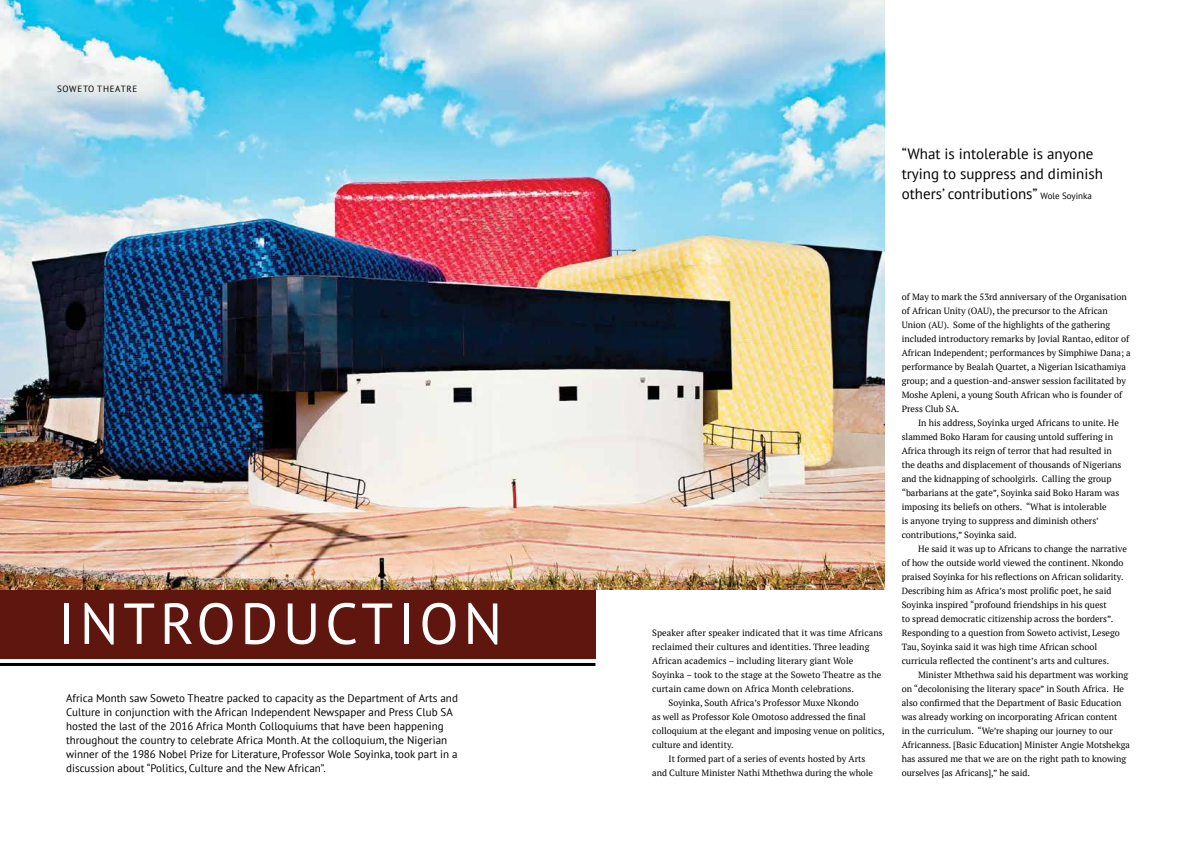
<style>
.page{position:relative;width:1191px;height:842px;background:#fff}
.page>*{position:absolute;margin:0;border:0;box-sizing:border-box;transform-origin:0 0}
.t1{font:57.8px "PT Sans";letter-spacing:.08em;color:#fff}
.t2{font:15px/20px "PT Sans";color:#000}
.t3{font:11px/14px "PT Sans";color:#000}
.t4{font:9px/14px "PT Serif";color:#000}
.t5{font:9px "PT Sans";letter-spacing:.08em;color:#000}
.s1{font-size:9px}
</style>
<div class="page">
<img style="left:0;top:0;width:884px;height:590px">
<div style="left:0;top:590px;width:595px;height:68px;background:#5f160f"></div>
<hr style="left:0;top:663px;width:595px;height:3px;background:#000">
<p class="t5" style="left:57px;top:83px;width:82px">SOWETO THEATRE</p>
<h1 class="t1" style="left:58px;top:586px;width:445px">INTRODUCTION</h1>
<p class="t3" style="left:66px;top:691px;width:393px">Africa Month saw Soweto Theatre packed to capacity as the Department of Arts and Culture in conjunction with the African Independent Newspaper and Press Club SA hosted the last of the 2016 Africa Month Colloquiums that have been happening throughout the country to celebrate Africa Month. At the colloquium, the Nigerian winner of the 1986 Nobel Prize for Literature, Professor Wole Soyinka, took part in a discussion about “Politics, Culture and the New African”.</p>
<h2 class="t2" style="left:901px;top:143px;width:203px">“What is intolerable is anyone trying to suppress and diminish others’ contributions” <span class="s1">Wole Soyinka</span></h2>
<p class="t4" style="left:652px;top:625px;width:232px">Speaker after speaker indicated that it was time Africans</p>
<p class="t4" style="left:652px;top:639px;width:219px">reclaimed their cultures and identities. Three leading</p>
<p class="t4" style="left:652px;top:653px;width:203px">African academics – including literary giant Wole</p>
<p class="t4" style="left:652px;top:667px;width:231px">Soyinka – took to the stage at the Soweto Theatre as the</p>
<p class="t4" style="left:652px;top:681px;width:203px">curtain came down on Africa Month celebrations.</p>
<p class="t4" style="left:668px;top:695px;width:192px">Soyinka, South Africa’s Professor Muxe Nkondo</p>
<p class="t4" style="left:652px;top:709px;width:215px">as well as Professor Kole Omotoso addressed the final</p>
<p class="t4" style="left:652px;top:723px;width:234px">colloquium at the elegant and imposing venue on politics,</p>
<p class="t4" style="left:652px;top:737px;width:83px">culture and identity.</p>
<p class="t4" style="left:668px;top:751px;width:198px">It formed part of a series of events hosted by Arts</p>
<p class="t4" style="left:652px;top:765px;width:222px">and Culture Minister Nathi Mthethwa during the whole</p>
<p class="t4" style="left:901px;top:289px;width:230px">of May to mark the 53rd anniversary of the Organisation of African Unity (OAU), the precursor to the African Union (AU). Some of the highlights of the gathering included introductory remarks by Jovial Rantao, editor of African Independent; performances by Simphiwe Dana; a performance by Bealah Quartet, a Nigerian Isicathamiya group; and a question-and-answer session facilitated by Moshe Apleni, a young South African who is founder of Press Club SA.</p>
<p class="t4" style="left:901px;top:415px;width:221px;text-indent:16px">In his address, Soyinka urged Africans to unite. He slammed Boko Haram for causing untold suffering in Africa through its reign of terror that had resulted in the deaths and displacement of thousands of Nigerians and the kidnapping of schoolgirls. Calling the group “barbarians at the gate”, Soyinka said Boko Haram was imposing its beliefs on others. “What is intolerable<br>is anyone trying to suppress and diminish others’ contributions,” Soyinka said.</p>
<p class="t4" style="left:901px;top:541px;width:227px;text-indent:16px">He said it was up to Africans to change the narrative of how the outside world viewed the continent. Nkondo praised Soyinka for his reflections on African solidarity.<br>Describing him as Africa’s most prolific poet, he said Soyinka inspired “profound friendships in his quest<br>to spread democratic citizenship across the borders”.<br>Responding to a question from Soweto activist, Lesego Tau, Soyinka said it was high time African school curricula reflected the continent’s arts and cultures.</p>
<p class="t4" style="left:901px;top:667px;width:230px;text-indent:16px">Minister Mthethwa said his department was working on “decolonising the literary space” in South Africa. He also confirmed that the Department of Basic Education was already working on incorporating African content<br>in the curriculum. “We’re shaping our journey to our Africanness. [Basic Education] Minister Angie Motshekga has assured me that we are on the right path to knowing ourselves [as Africans],” he said.</p>
</div>
